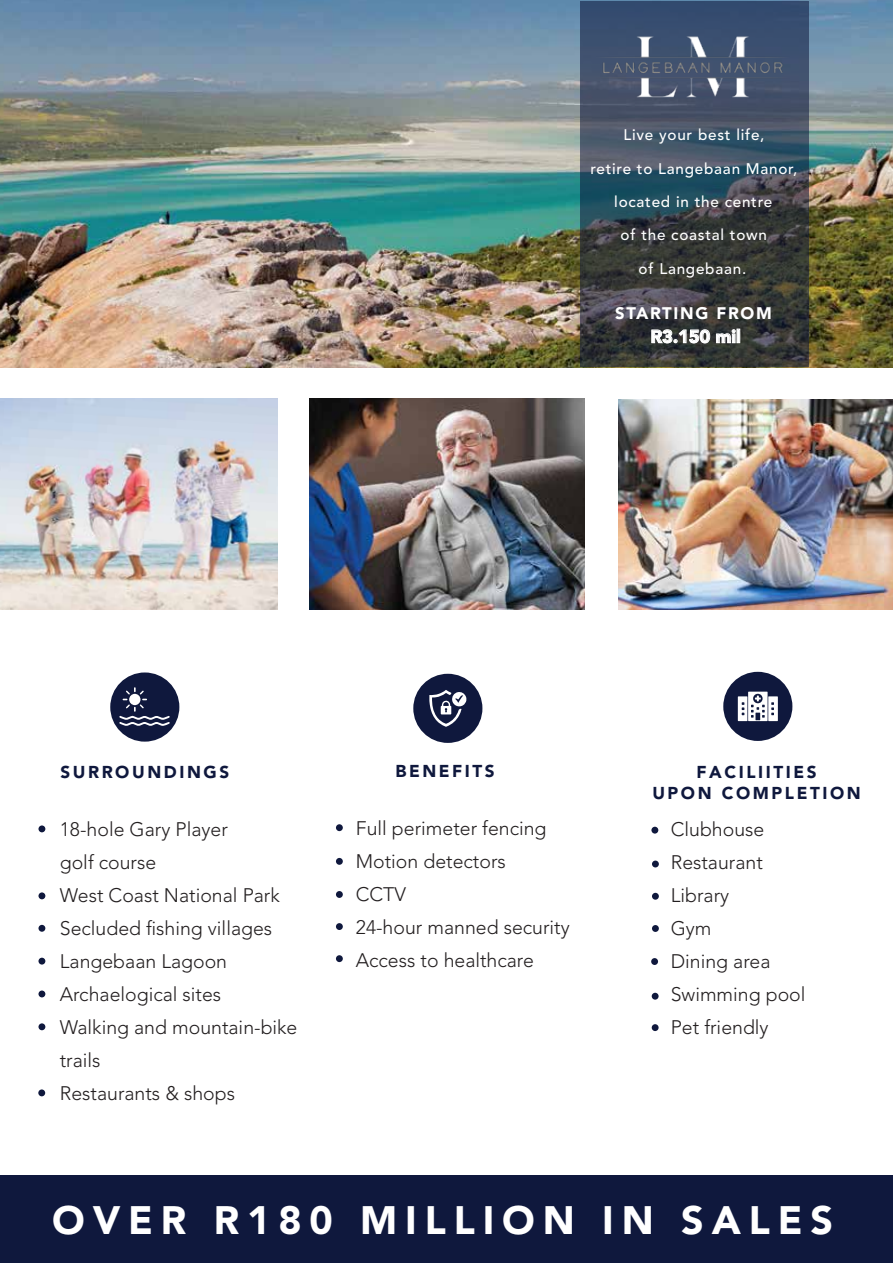
<style>
.page{position:relative;width:893px;height:1263px;background:#fff}
.page>*{position:absolute;margin:0;border:0;box-sizing:border-box;transform-origin:0 0}
.t1{font:900 39.3px "Avenir";letter-spacing:.2em;color:#fff}
.t2{font:300 19.5px/33px "Avenir";color:#231f20}
.t3{font:900 18px "Avenir";color:#fff}
.t4{font:900 17.1px/20.5px "Avenir";letter-spacing:.15em;color:#0f183d;text-align:center}
.t5{font:900 16.65px "Avenir";letter-spacing:.1em;color:#fff}
.t6{font:500 15.3px/33.3px "Avenir";letter-spacing:.05em;color:#fff;text-align:center}
</style>
<div class="page">
<img style="left:0;top:0;width:893px;height:367px">
<svg style="left:581px;top:1px;width:228px;height:366px"></svg>
<img style="left:0;top:399px;width:277px;height:210px">
<img style="left:310px;top:399px;width:275px;height:210px">
<img style="left:619px;top:400px;width:274px;height:209px">
<div style="left:0;top:1175px;width:893px;height:88px;background:#0f183d"></div>
<svg style="left:651px;top:329px;width:59px;height:14px"></svg>
<svg style="left:716px;top:329px;width:19px;height:14px"></svg>
<div style="left:737px;top:329px;width:3px;height:14px;border:1px solid #fff"></div>
<div style="left:110px;top:672px;width:69px;height:70px;background:#0f183d;border-radius:50%"></div>
<div style="left:38px;top:825px;width:7px;height:7px;background:#0f183d;border-radius:50%"></div>
<div style="left:38px;top:892px;width:7px;height:7px;background:#0f183d;border-radius:50%"></div>
<div style="left:38px;top:925px;width:7px;height:7px;background:#0f183d;border-radius:50%"></div>
<div style="left:38px;top:958px;width:7px;height:6px;background:#0f183d;border-radius:50%"></div>
<div style="left:38px;top:990px;width:7px;height:7px;background:#0f183d;border-radius:50%"></div>
<div style="left:38px;top:1023px;width:7px;height:7px;background:#0f183d;border-radius:50%"></div>
<div style="left:38px;top:1089px;width:7px;height:7px;background:#0f183d;border-radius:50%"></div>
<div style="left:336px;top:824px;width:7px;height:7px;background:#0f183d;border-radius:50%"></div>
<div style="left:336px;top:891px;width:7px;height:7px;background:#0f183d;border-radius:50%"></div>
<div style="left:336px;top:858px;width:7px;height:7px;background:#0f183d;border-radius:50%"></div>
<div style="left:336px;top:923px;width:7px;height:7px;background:#0f183d;border-radius:50%"></div>
<div style="left:336px;top:955px;width:7px;height:7px;background:#0f183d;border-radius:50%"></div>
<div style="left:651px;top:827px;width:7px;height:6px;background:#0f183d;border-radius:50%"></div>
<div style="left:652px;top:893px;width:7px;height:7px;background:#0f183d;border-radius:50%"></div>
<div style="left:652px;top:860px;width:7px;height:7px;background:#0f183d;border-radius:50%"></div>
<div style="left:652px;top:925px;width:7px;height:7px;background:#0f183d;border-radius:50%"></div>
<div style="left:651px;top:958px;width:7px;height:7px;background:#0f183d;border-radius:50%"></div>
<div style="left:652px;top:1024px;width:7px;height:7px;background:#0f183d;border-radius:50%"></div>
<div style="left:652px;top:993px;width:7px;height:7px;background:#0f183d;border-radius:50%"></div>
<div style="left:723px;top:672px;width:69px;height:69px;background:#0f183d;border-radius:50%"></div>
<svg style="left:738px;top:692px;width:40px;height:29px"></svg>
<div style="left:413px;top:674px;width:69px;height:69px;background:#0f183d;border-radius:50%"></div>
<svg style="left:429px;top:690px;width:37px;height:37px"></svg>
<svg style="left:119px;top:687px;width:51px;height:39px"></svg>
<img style="left:579px;top:21px;width:225px;height:91px">
<p class="t6" style="left:590px;top:119px;width:209px">Live your best life,<br>retire to Langebaan Manor, located in the centre<br>of the coastal town<br>of Langebaan.</p>
<p class="t5" style="left:615px;top:301px;width:158px">STARTING FROM</p>
<p class="t3" style="left:650px;top:323px;width:92px">R3.150 mil</p>
<p class="t4" style="left:395px;top:762px;width:101px">BENEFITS</p>
<p class="t4" style="left:60px;top:763px;width:170px">SURROUNDINGS</p>
<p class="t4" style="left:652px;top:763px;width:210px">FACILIITIES<br>UPON COMPLETION</p>
<p class="t2" style="left:60px;top:813px;width:239px">18-hole Gary Player<br>golf course<br>West Coast National Park<br>Secluded fishing villages<br>Langebaan Lagoon<br>Archaelogical sites<br>Walking and mountain-bike trails<br>Restaurants &amp; shops</p>
<p class="t2" style="left:356px;top:812px;width:215px">Full perimeter fencing<br>Motion detectors<br>CCTV<br>24-hour manned security<br>Access to healthcare</p>
<p class="t2" style="left:671px;top:813px;width:136px">Clubhouse<br>Restaurant<br>Library<br>Gym<br>Dining area<br>Swimming pool<br>Pet friendly</p>
<h1 class="t1" style="left:52px;top:1191px;width:782px">OVER R180 MILLION IN SALES</h1>
</div>
